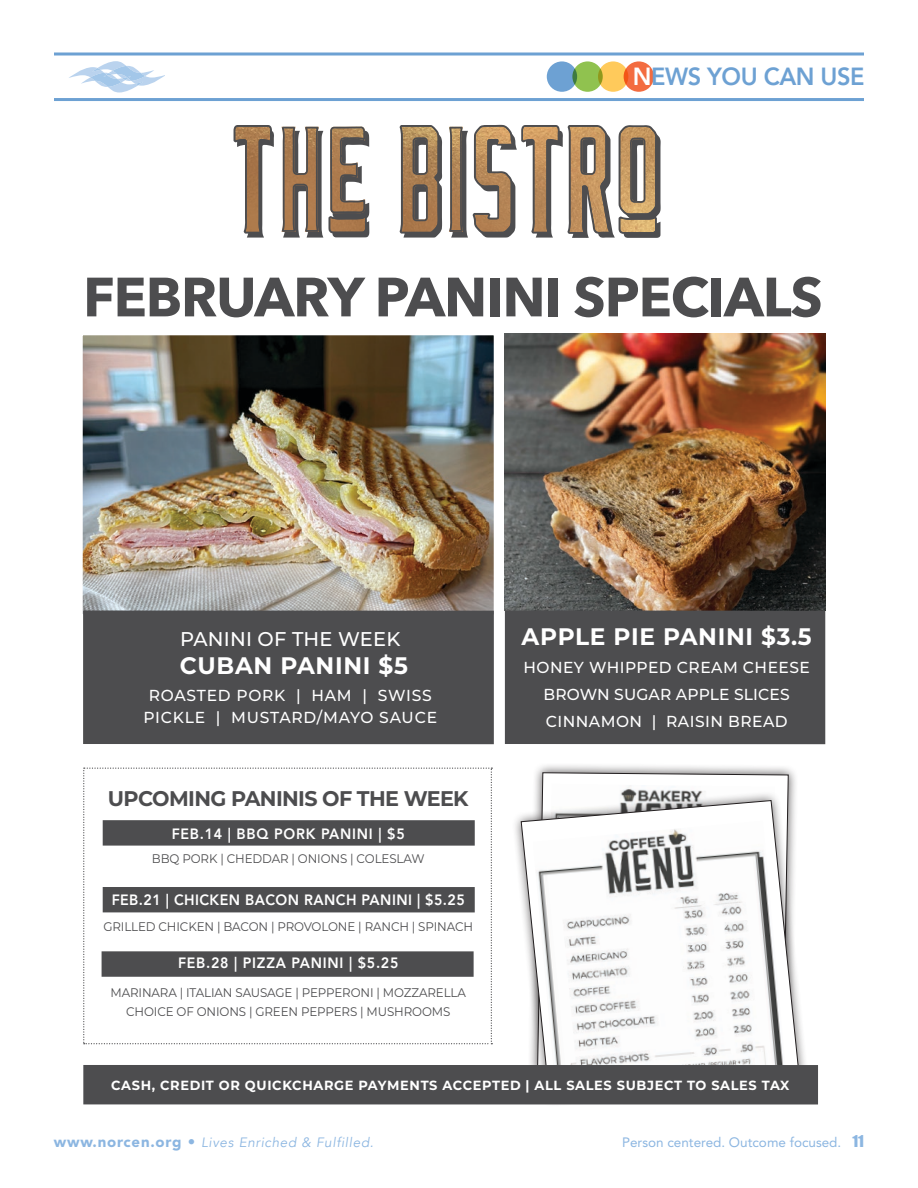
<style>
.page{position:relative;width:918px;height:1188px;background:#fff}
.page>*{position:absolute;margin:0;border:0;box-sizing:border-box;transform-origin:0 0}
.t1{font:700 54.75px "Avenir Next";letter-spacing:-.02em;color:#4d4d4f}
.t2{font:800 24.75px "Avenir";letter-spacing:-.02em;color:#6da1d3;scale:.95 1}
.t3{font:700 23.85px "Montserrat";letter-spacing:.03em;color:#fff}
.t4{font:700 21.15px "Montserrat";letter-spacing:-.03em;color:#4d4d4f}
.t5{font:500 19.95px "Montserrat";letter-spacing:.01em;color:#fff}
.t6{font:500 15.9px/27px "Montserrat";letter-spacing:.03em;color:#fff;text-align:center}
.t7{font:500 15.9px/21.8px "Montserrat";letter-spacing:.05em;color:#fff;text-align:center}
.t8{font:800 15px "Avenir";letter-spacing:.05em;color:#fff;scale:.95 1}
.t9{font:800 15px "Avenir";letter-spacing:.03em;color:#fff;scale:.95 1}
.t10{font:italic 13.5px "Avenir";letter-spacing:.05em;color:#8cb6e1}
.t11{font:13.5px "Avenir";color:#8cb6e1}
.t12{font:700 13.2px "Montserrat";letter-spacing:.05em;color:#fff}
.t13{font:12.45px/18.6px "Montserrat";letter-spacing:-.01em;color:#4d4d4f;text-align:center;scale:.95 1}
.s1{color:#fff}
.s2{font-weight:900;font-style:normal;font-size:15px}
.s3{font-family:"Impact";font-size:15px}
</style>
<div class="page">
<svg style="left:69px;top:61px;width:96px;height:31px"></svg>
<svg style="left:54px;top:52px;width:810px;height:4px;background:#91b8dd"></svg>
<hr style="left:54px;top:98px;width:810px;height:3px;background:#6da1d3">
<div style="left:624px;top:61px;width:30px;height:31px;background:#f36c40;border-radius:50%"></div>
<div style="left:598px;top:61px;width:30px;height:31px;background:#ffca5b;border-radius:50%"></div>
<div style="left:572px;top:61px;width:31px;height:31px;background:#90c24f;border-radius:50%"></div>
<div style="left:547px;top:61px;width:30px;height:31px;background:#6da1d3;border-radius:50%"></div>
<svg style="left:247px;top:135px;width:414px;height:103px"></svg>
<svg style="left:233px;top:124px;width:425px;height:111px"></svg>
<div style="left:528px;top:763px;width:270px;height:318px;background:#231f20;opacity:.75"></div>
<svg style="left:537px;top:773px;width:251px;height:17px"></svg>
<div style="left:511px;top:790px;width:298px;height:317px;background:#231f20;opacity:.75"></div>
<svg style="left:521px;top:800px;width:278px;height:265px"></svg>
<img style="left:84px;top:336px;width:409px;height:274px">
<div style="left:80px;top:332px;width:417px;height:286px;border:3px solid #fff"></div>
<div style="left:83px;top:610px;width:411px;height:134px;background:#4d4d4f"></div>
<img style="left:505px;top:334px;width:320px;height:276px">
<div style="left:505px;top:610px;width:320px;height:134px;background:#4d4d4f"></div>
<svg style="left:83px;top:768px;width:409px;height:276px"></svg>
<div style="left:103px;top:887px;width:372px;height:25px;background:#4d4d4f"></div>
<div style="left:102px;top:951px;width:372px;height:26px;background:#4d4d4f"></div>
<div style="left:103px;top:820px;width:372px;height:26px;background:#4d4d4f"></div>
<div style="left:83px;top:1065px;width:735px;height:40px;background:#4d4d4f"></div>
<h2 class="t2" style="left:633px;top:58px;width:246px"><span class="s1">N</span>EWS YOU CAN USE</h2>
<h1 class="t1" style="left:83px;top:250px;width:741px">FEBRUARY PANINI SPECIALS</h1>
<h3 class="t5" style="left:180px;top:625px;width:222px">PANINI OF THE WEEK</h3>
<h3 class="t3" style="left:180px;top:649px;width:230px">CUBAN PANINI $5</h3>
<p class="t7" style="left:143px;top:684px;width:295px">ROASTED PORK | HAM | SWISS<br>PICKLE | MUSTARD/MAYO SAUCE</p>
<h3 class="t4" style="left:108px;top:784px;width:362px">UPCOMING PANINIS OF THE WEEK</h3>
<p class="t8" style="left:172px;top:822px;width:247px">FEB.14 | BBQ PORK PANINI | $5</p>
<p class="t13" style="left:152px;top:849px;width:288px">BBQ PORK | CHEDDAR | ONIONS | COLESLAW</p>
<p class="t9" style="left:112px;top:888px;width:373px">FEB.21 | CHICKEN BACON RANCH PANINI | $5.25</p>
<p class="t13" style="left:103px;top:917px;width:391px">GRILLED CHICKEN | BACON | PROVOLONE | RANCH | SPINACH</p>
<p class="t8" style="left:178px;top:951px;width:234px">FEB.28 | PIZZA PANINI | $5.25</p>
<p class="t13" style="left:111px;top:983px;width:376px">MARINARA | ITALIAN SAUSAGE | PEPPERONI | MOZZARELLA<br>CHOICE OF ONIONS | GREEN PEPPERS | MUSHROOMS</p>
<h3 class="t3" style="left:522px;top:620px;width:292px">APPLE PIE PANINI $3.5</h3>
<p class="t6" style="left:524px;top:653px;width:288px">HONEY WHIPPED CREAM CHEESE<br>BROWN SUGAR APPLE SLICES<br>CINNAMON | RAISIN BREAD</p>
<p class="t12" style="left:111px;top:1076px;width:680px">CASH, CREDIT OR QUICKCHARGE PAYMENTS ACCEPTED | ALL SALES SUBJECT TO SALES TAX</p>
<p class="t10" style="left:54px;top:1134px;width:321px"><span class="s2">www.norcen.org •</span> Lives Enriched &amp; Fulfilled.</p>
<p class="t11" style="left:622px;top:1134px;width:243px">Person centered. Outcome focused. <span class="s3">11</span></p>
</div>
